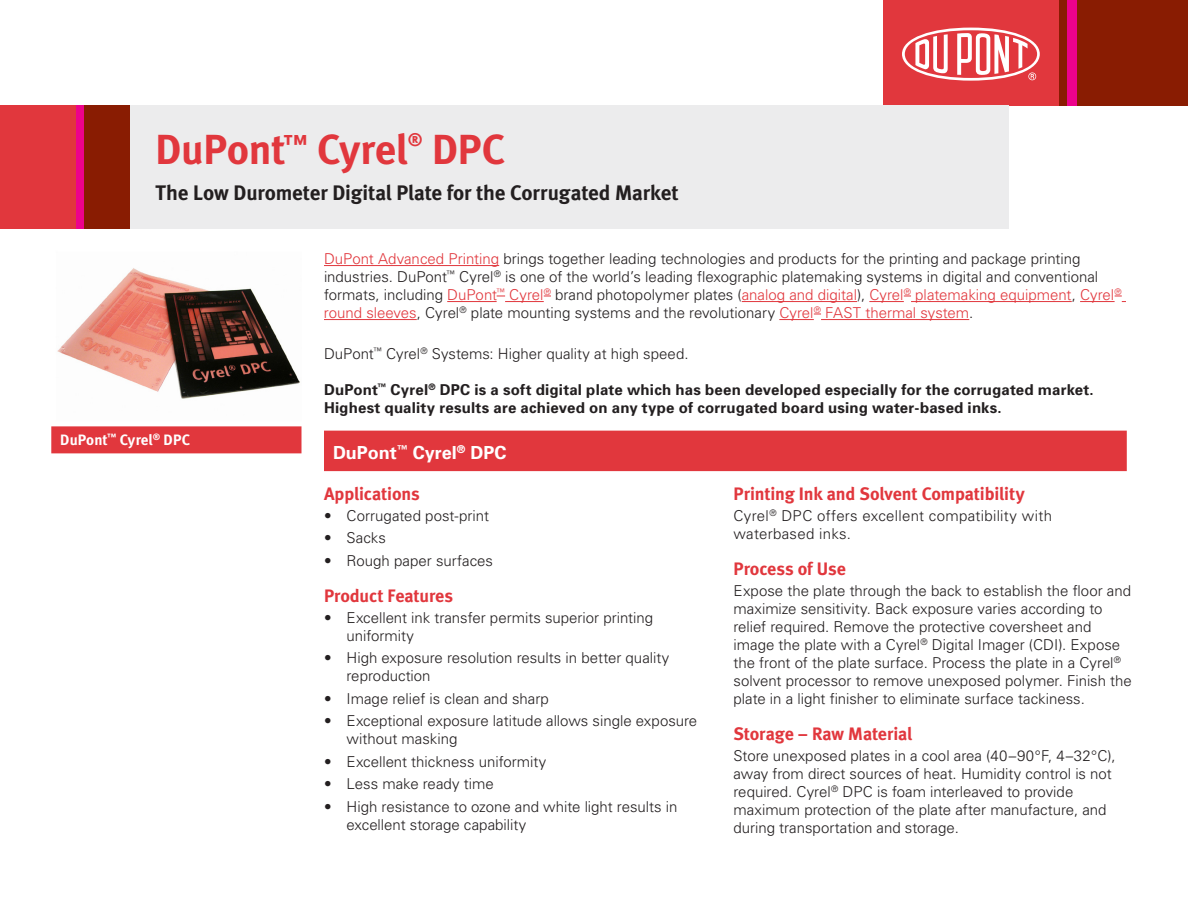
<style>
.page{position:relative;width:1188px;height:918px;background:#fff}
.page>*{position:absolute;margin:0;border:0;box-sizing:border-box;transform-origin:0 0}
.Title_brand_bar{font:700 42px "Meta";letter-spacing:-.005em;color:#e1373d}
.Subtitle_barnd_bar{font:700 21px "Meta";letter-spacing:-.01em;color:#231f20}
.Subhead_1{font:700 18px "Meta";letter-spacing:-.005em;color:#e1373d}
.Red_bar_wide{font:700 18px "Univers";color:#fff}
.Title_brand_bar-2{font:700 18px "Meta";color:#e1373d}
.Body_1{font:300 15px/18px "Univers";color:#231f20}
.Bullet_1{font:300 15px/18px "Univers";color:#231f20}
.Body_bold{font:700 15px/18px "Univers";letter-spacing:.015em;color:#231f20}
.Bullet_1_last{font:300 15px/18px "Univers";color:#231f20}
.Body_1-2{font:300 15px/18px "Univers";letter-spacing:.02em;color:#231f20}
.Red_bar_caption{font:15px "Meta Bold LF";letter-spacing:.005em;color:#fff}
.s1{color:#e1373d}
</style>
<div class="page">
<img style="left:57px;top:268px;width:243px;height:131px">
<div style="left:1059px;top:0;width:129px;height:105px;background:#891c02"></div>
<div style="left:1067px;top:0;width:10px;height:105px;background:#ed028c"></div>
<div style="left:883px;top:0;width:176px;height:105px;background:#e1373d"></div>
<svg style="left:902px;top:28px;width:138px;height:53px"></svg>
<div style="left:75px;top:105px;width:9px;height:124px;background:#ed028c"></div>
<div style="left:0;top:105px;width:76px;height:124px;background:#e1373d"></div>
<div style="left:84px;top:105px;width:46px;height:124px;background:#891c02"></div>
<div style="left:131px;top:105px;width:878px;height:124px;background:#ececed"></div>
<div style="left:324px;top:431px;width:803px;height:40px;background:#e1373d"></div>
<div style="left:51px;top:426px;width:251px;height:27px;background:#e1373d"></div>
<hr style="left:324px;top:265px;width:175px;height:1px;background:#e1373d">
<hr style="left:447px;top:301px;width:50px;height:1px;background:#e1373d">
<hr style="left:505px;top:301px;width:39px;height:1px;background:#e1373d">
<hr style="left:742px;top:301px;width:115px;height:1px;background:#e1373d">
<hr style="left:869px;top:301px;width:35px;height:1px;background:#e1373d">
<hr style="left:911px;top:301px;width:161px;height:1px;background:#e1373d">
<hr style="left:1080px;top:301px;width:35px;height:1px;background:#e1373d">
<svg style="left:1115px;top:296px;width:11px;height:6px"></svg>
<hr style="left:324px;top:319px;width:93px;height:1px;background:#e1373d">
<hr style="left:779px;top:319px;width:35px;height:1px;background:#e1373d">
<hr style="left:821px;top:319px;width:148px;height:1px;background:#e1373d">
<p class="Title_brand_bar" style="left:156px;top:124px;width:254px">DuPont<sup>™</sup> Cyrel</p>
<p class="Title_brand_bar-2" style="left:408px;top:129px;width:16px">®</p>
<p class="Title_brand_bar" style="left:432px;top:124px;width:75px">DPC</p>
<p class="Subtitle_barnd_bar" style="left:156px;top:180px;width:525px">The Low Durometer Digital Plate for the Corrugated Market</p>
<p class="Red_bar_caption" style="left:60px;top:431px;width:131px">DuPont<sup>™</sup> Cyrel<sup>®</sup> DPC</p>
<p class="Body_1" style="left:324px;top:249px;width:799px"><span class="s1">DuPont Advanced Printing</span> brings together leading technologies and products for the printing and package printing industries. DuPont<sup>™</sup> Cyrel<sup>®</sup> is one of the world’s leading flexographic platemaking systems in digital and conventional formats, including <span class="s1">DuPont</span><sup>™</sup> <span class="s1">Cyrel</span><sup>®</sup> brand photopolymer plates (<span class="s1">analog and digital</span>), <span class="s1">Cyrel</span><sup>®</sup> <span class="s1">platemaking equipment</span>, <span class="s1">Cyrel</span><sup>® </sup><span class="s1">round sleeves</span>, Cyrel<sup>®</sup> plate mounting systems and the revolutionary <span class="s1">Cyrel</span><sup>®</sup> <span class="s1">FAST thermal system</span>.</p>
<p class="Body_1" style="left:324px;top:344px;width:366px">DuPont<sup>™</sup> Cyrel<sup>®</sup> Systems: Higher quality at high speed.</p>
<p class="Body_bold" style="left:324px;top:380px;width:771px">DuPont<sup>™</sup> Cyrel<sup>®</sup> DPC is a soft digital plate which has been developed especially for the corrugated market.<br>Highest quality results are achieved on any type of corrugated board using water-based inks.</p>
<p class="Red_bar_wide" style="left:333px;top:441px;width:175px">DuPont<sup>™</sup> Cyrel<sup>®</sup> DPC</p>
<p class="Subhead_1" style="left:324px;top:483px;width:97px">Applications</p>
<p class="Bullet_1" style="left:324px;top:506px;width:167px">• Corrugated post-print</p>
<p class="Bullet_1" style="left:324px;top:529px;width:63px">• Sacks</p>
<p class="Bullet_1_last" style="left:324px;top:551px;width:171px">• Rough paper surfaces</p>
<p class="Subhead_1" style="left:324px;top:585px;width:131px">Product Features</p>
<p class="Bullet_1" style="left:346px;top:608px;width:308px;text-indent:-22px">• Excellent ink transfer permits superior printing uniformity</p>
<p class="Bullet_1" style="left:346px;top:649px;width:324px;text-indent:-22px">• High exposure resolution results in better quality reproduction</p>
<p class="Bullet_1" style="left:324px;top:689px;width:226px">• Image relief is clean and sharp</p>
<p class="Bullet_1" style="left:346px;top:712px;width:352px;text-indent:-22px">• Exceptional exposure latitude allows single exposure without masking</p>
<p class="Bullet_1" style="left:324px;top:752px;width:224px">• Excellent thickness uniformity</p>
<p class="Bullet_1" style="left:324px;top:775px;width:171px">• Less make ready time</p>
<p class="Bullet_1_last" style="left:346px;top:797px;width:332px;text-indent:-22px">• High resistance to ozone and white light results in excellent storage capability</p>
<p class="Subhead_1" style="left:734px;top:483px;width:293px">Printing Ink and Solvent Compatibility</p>
<p class="Body_1-2" style="left:734px;top:506px;width:320px">Cyrel<sup>®</sup> DPC offers excellent compatibility with waterbased inks.</p>
<p class="Subhead_1" style="left:734px;top:558px;width:114px">Process of Use</p>
<p class="Body_1" style="left:734px;top:581px;width:400px">Expose the plate through the back to establish the floor and maximize sensitivity. Back exposure varies according to relief required. Remove the protective coversheet and image the plate with a Cyrel<sup>®</sup> Digital Imager (CDI). Expose the front of the plate surface. Process the plate in a Cyrel<sup>® </sup>solvent processor to remove unexposed polymer. Finish the plate in a light finisher to eliminate surface tackiness.</p>
<p class="Subhead_1" style="left:734px;top:723px;width:180px">Storage – Raw Material</p>
<p class="Body_1" style="left:734px;top:746px;width:384px">Store unexposed plates in a cool area (40–90°F, 4–32°C), away from direct sources of heat. Humidity control is not required. Cyrel<sup>®</sup> DPC is foam interleaved to provide maximum protection of the plate after manufacture, and during transportation and storage.</p>
</div>
